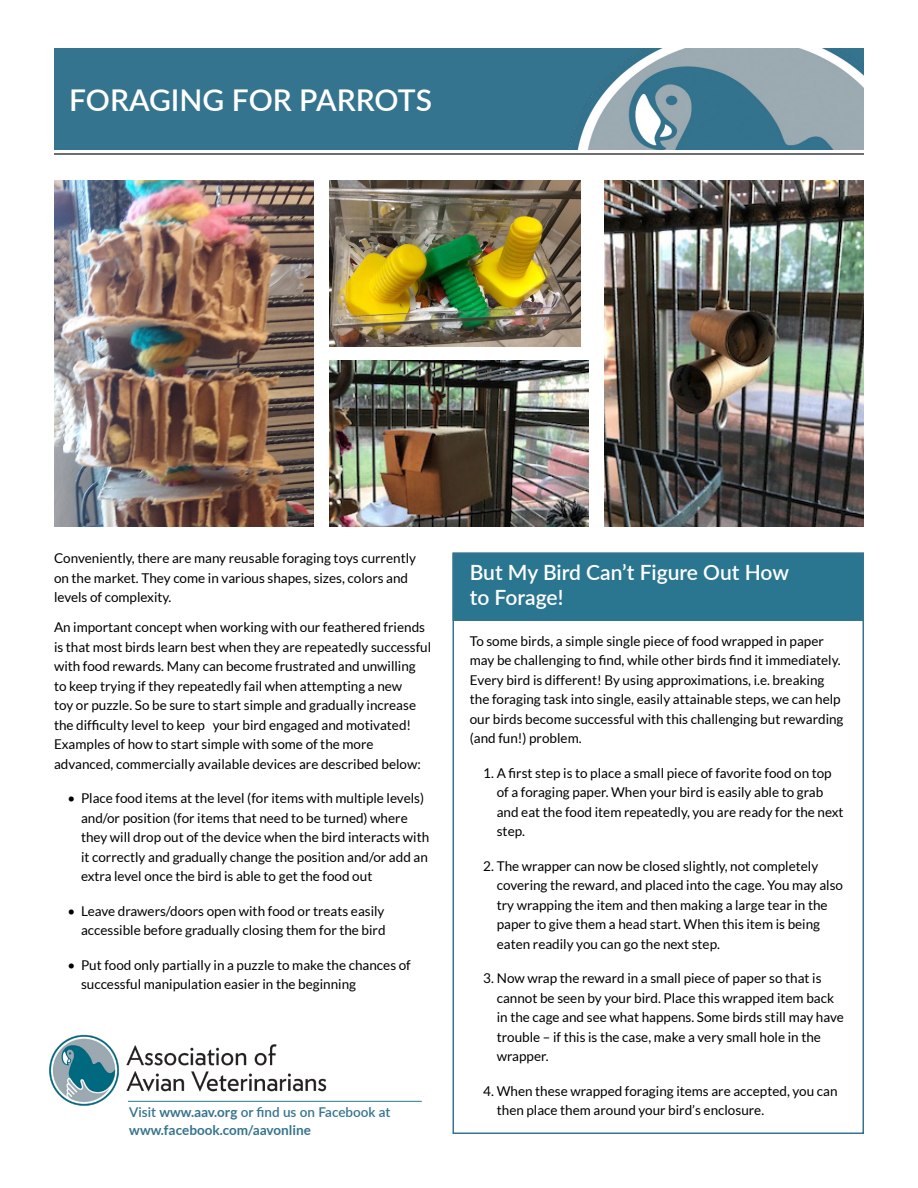
<style>
.page{position:relative;width:918px;height:1188px;background:#fff}
.page>*{position:absolute;margin:0;border:0;box-sizing:border-box;transform-origin:0 0}
.t1{font:600 30px "Lato";color:#fff}
.Para{font:600 21px/25.5px "Lato";letter-spacing:-.005em;color:#fff}
.Para-2{font:13.5px/19.5px "Lato";color:#000}
.Para_Heading{font:600 13.5px "Lato";color:#35748f}
.Para_Heading-2{font:700 13.5px "Lato";color:#35748f}
.s1{font-weight:700}
</style>
<div class="page">
<div style="left:54px;top:49px;width:810px;height:101px;background:#35748f"></div>
<img style="left:569px;top:49px;width:295px;height:101px">
<hr style="left:54px;top:153px;width:810px;height:1px;background:#6d6e71">
<img style="left:54px;top:180px;width:259px;height:346px">
<div style="left:453px;top:553px;width:411px;height:68px;background:#2a7690;border:2px solid #35748f"></div>
<hr style="left:128px;top:1101px;width:294px;height:1px;background:#2a7690">
<img style="left:50px;top:1034px;width:286px;height:72px">
<img style="left:329px;top:180px;width:251px;height:166px">
<img style="left:329px;top:361px;width:260px;height:165px">
<img style="left:605px;top:180px;width:259px;height:346px">
<p class="t1" style="left:69px;top:79px;width:364px">FORAGING FOR PARROTS</p>
<p class="Para-2" style="left:54px;top:549px;width:364px">Conveniently, there are many reusable foraging toys currently on the market. They come in various shapes, sizes, colors and levels of complexity.</p>
<p class="Para-2" style="left:54px;top:618px;width:379px">An important concept when working with our feathered friends is that most birds learn best when they are repeatedly successful with food rewards. Many can become frustrated and unwilling to keep trying if they repeatedly fail when attempting a new<br>toy or puzzle. So be sure to start simple and gradually increase the difficulty level to keep your bird engaged and motivated!<br>Examples of how to start simple with some of the more advanced, commercially available devices are described below:</p>
<p class="Para-2" style="left:81px;top:789px;width:350px;text-indent:-14px">• Place food items at the level (for items with multiple levels) and/or position (for items that need to be turned) where they will drop out of the device when the bird interacts with it correctly and gradually change the position and/or add an extra level once the bird is able to get the food out</p>
<p class="Para-2" style="left:68px;top:901px;width:320px;text-align:right">• Leave drawers/doors open with food or treats easily accessible before gradually closing them for the bird</p>
<p class="Para-2" style="left:81px;top:955px;width:331px;text-indent:-14px">• Put food only partially in a puzzle to make the chances of successful manipulation easier in the beginning</p>
<p class="Para" style="left:470px;top:559px;width:321px">But My Bird Can’t Figure Out How to Forage!</p>
<p class="Para-2" style="left:470px;top:631px;width:375px">To some birds, a simple single piece of food wrapped in paper may be challenging to find, while other birds find it immediately.<br>Every bird is different! By using approximations, i.e. breaking the foraging task into single, easily attainable steps, we can help our birds become successful with this challenging but rewarding (and fun!) problem.</p>
<p class="Para-2" style="left:497px;top:763px;width:348px;text-indent:-14px">1. A first step is to place a small piece of favorite food on top of a foraging paper. When your bird is easily able to grab and eat the food item repeatedly, you are ready for the next step.</p>
<p class="Para-2" style="left:497px;top:856px;width:348px;text-indent:-14px">2. The wrapper can now be closed slightly, not completely covering the reward, and placed into the cage. You may also try wrapping the item and then making a large tear in the paper to give them a head start. When this item is being eaten readily you can go the next step.</p>
<p class="Para-2" style="left:497px;top:969px;width:349px;text-indent:-14px">3. Now wrap the reward in a small piece of paper so that is cannot be seen by your bird. Place this wrapped item back in the cage and see what happens. Some birds still may have trouble – if this is the case, make a very small hole in the wrapper.</p>
<p class="Para-2" style="left:483px;top:1081px;width:356px">4. When these wrapped foraging items are accepted, you can</p>
<p class="Para_Heading" style="left:129px;top:1102px;width:263px">Visit <span class="s1">www.aav.org</span> or find us on Facebook at</p>
<p class="Para-2" style="left:497px;top:1101px;width:269px">then place them around your bird’s enclosure.</p>
<p class="Para_Heading-2" style="left:129px;top:1122px;width:183px">www.facebook.com/aavonline</p>
</div>
